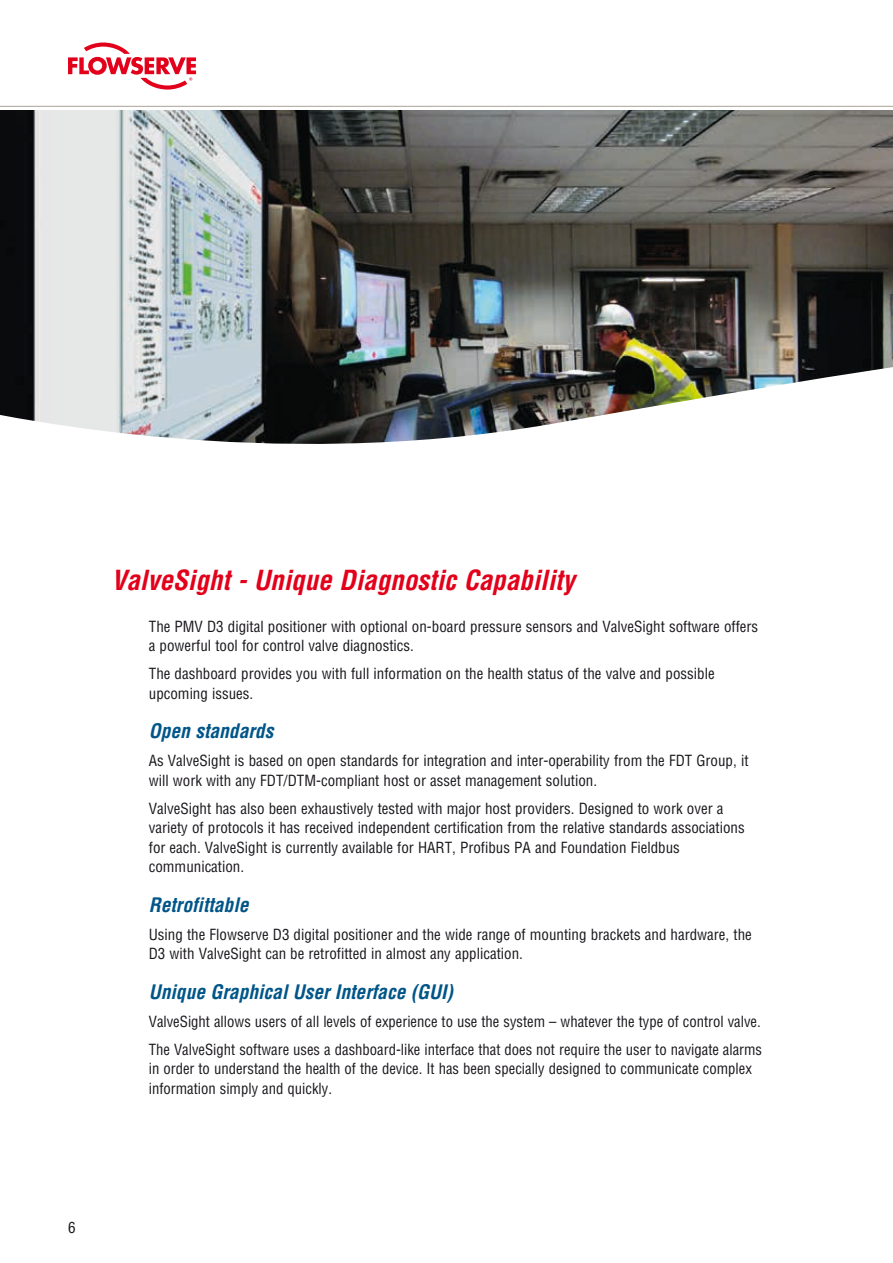
<style>
.page{position:relative;width:893px;height:1263px;background:#fff}
.page>*{position:absolute;margin:0;border:0;box-sizing:border-box;transform-origin:0 0}
.t1{font:italic 700 condensed 27px "Helvetica";color:#e2001a}
.t2{font:italic 700 condensed 19.5px "Helvetica";color:#058}
.t3{font:condensed 15px/19.5px "Helvetica";color:#1a171c}
</style>
<div class="page">
<svg style="left:68px;top:43px;width:128px;height:47px"></svg>
<hr style="left:0;top:106px;width:893px;height:1px;background:#aaa298">
<img style="left:0;top:111px;width:892px;height:207px">
<img style="left:892px;top:110px;width:1px;height:208px">
<img style="left:0;top:318px;width:893px;height:126px">
<h1 class="t1" style="left:111px;top:564px;width:465px">ValveSight - Unique Diagnostic Capability</h1>
<p class="t3" style="left:149px;top:616px;width:611px">The PMV D3 digital positioner with optional on-board pressure sensors and ValveSight software offers a powerful tool for control valve diagnostics.</p>
<p class="t3" style="left:149px;top:664px;width:567px">The dashboard provides you with full information on the health status of the valve and possible upcoming issues.</p>
<h2 class="t2" style="left:149px;top:719px;width:126px">Open standards</h2>
<p class="t3" style="left:149px;top:751px;width:601px">As ValveSight is based on open standards for integration and inter-operability from the FDT Group, it will work with any FDT/DTM-compliant host or asset management solution.</p>
<p class="t3" style="left:149px;top:798px;width:597px">ValveSight has also been exhaustively tested with major host providers. Designed to work over a variety of protocols it has received independent certification from the relative standards associations for each. ValveSight is currently available for HART, Profibus PA and Foundation Fieldbus communication.</p>
<h2 class="t2" style="left:149px;top:893px;width:101px">Retrofittable</h2>
<p class="t3" style="left:149px;top:924px;width:604px">Using the Flowserve D3 digital positioner and the wide range of mounting brackets and hardware, the<br>D3 with ValveSight can be retrofitted in almost any application.</p>
<h2 class="t2" style="left:149px;top:980px;width:306px">Unique Graphical User Interface (GUI)</h2>
<p class="t3" style="left:149px;top:1007px;width:615px;line-height:28px">ValveSight allows users of all levels of experience to use the system – whatever the type of control valve.<br>The ValveSight software uses a dashboard-like interface that does not require the user to navigate alarms</p>
<p class="t3" style="left:149px;top:1059px;width:605px">in order to understand the health of the device. It has been specially designed to communicate complex information simply and quickly.</p>
<p class="t3" style="left:68px;top:1217px;width:9px">6</p>
</div>
